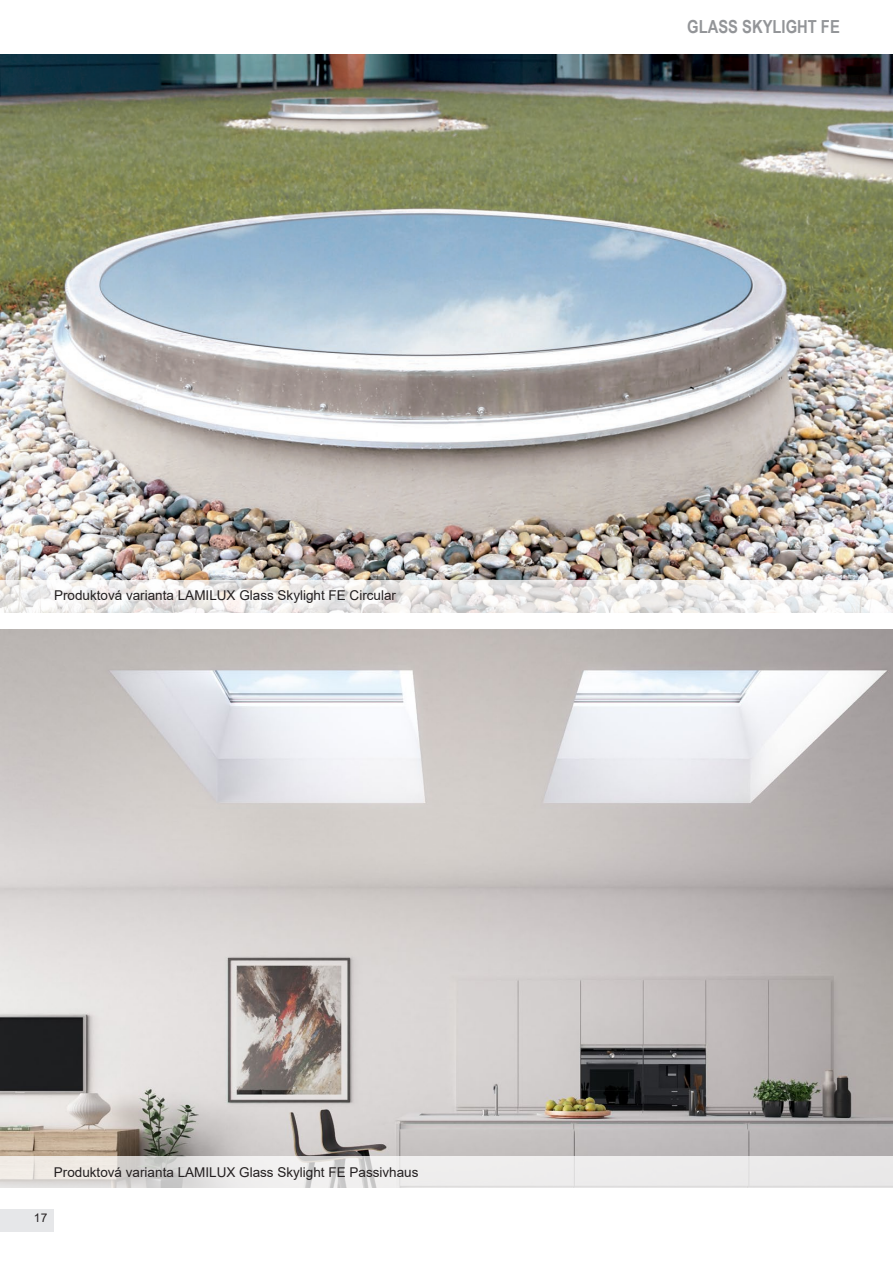
<style>
.page{position:relative;width:893px;height:1263px;background:#fff}
.page>*{position:absolute;margin:0;border:0;box-sizing:border-box;transform-origin:0 0}
.Register{font:700 18px "Arial Narrow";color:#939598}
.Fließtext{font:13.5px "Arial";color:#231f20}
.t1{font:12px "Arial";color:#231f20}
</style>
<div class="page">
<img style="left:0;top:629px;width:893px;height:527px">
<img style="left:1px;top:54px;width:892px;height:526px">
<img style="left:0;top:54px;width:1px;height:558px">
<svg style="left:0;top:580px;width:893px;height:33px"></svg>
<svg style="left:0;top:1156px;width:893px;height:32px;background:#e8e6e6"></svg>
<div style="left:0;top:1209px;width:54px;height:22px;background:#e6e7e9"></div>
<p class="Fließtext" style="left:54px;top:586px;width:344px">Produktová varianta LAMILUX Glass Skylight FE Circular</p>
<p class="Fließtext" style="left:54px;top:1163px;width:366px">Produktová varianta LAMILUX Glass Skylight FE Passivhaus</p>
<p class="t1" style="left:34px;top:1210px;width:15px">17</p>
<p class="Register" style="left:687px;top:13px;width:154px">GLASS SKYLIGHT FE</p>
</div>
